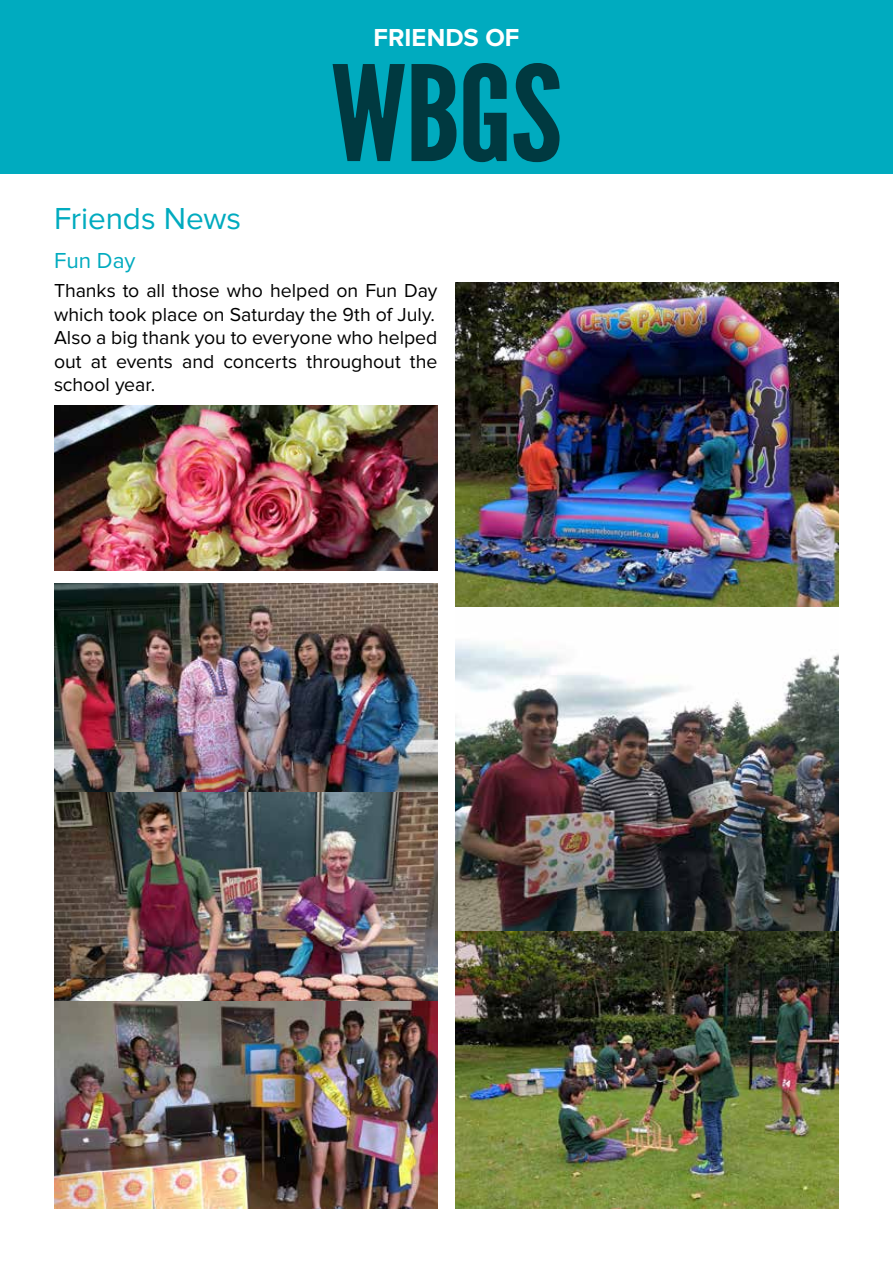
<style>
.page{position:relative;width:893px;height:1263px;background:#fff}
.page>*{position:absolute;margin:0;border:0;box-sizing:border-box;transform-origin:0 0}
.t1{font:132px "League Gothic";color:#003940;scale:1.14 1}
.t2{font:31.5px "Proxima Nova";letter-spacing:-.005em;color:#00abbf}
.t3{font:700 25.5px "Proxima Nova";letter-spacing:.005em;color:#fff}
.t4{font:22.5px "Proxima Nova";color:#00abbf}
.t5{font:19.5px/23.4px "Proxima Nova";color:#000}
</style>
<div class="page">
<div style="left:0;top:0;width:893px;height:174px;background:#00abbf"></div>
<img style="left:54px;top:584px;width:383px;height:625px">
<img style="left:54px;top:405px;width:383px;height:165px">
<img style="left:455px;top:282px;width:384px;height:927px">
<h3 class="t3" style="left:373px;top:23px;width:148px">FRIENDS OF</h3>
<h1 class="t1" style="left:331px;top:35px;width:205px">WBGS</h1>
<h2 class="t2" style="left:54px;top:200px;width:189px">Friends News</h2>
<p class="t4" style="left:54px;top:248px;width:83px">Fun Day</p>
<p class="t5" style="left:54px;top:280px;width:385px">Thanks to all those who helped on Fun Day which took place on Saturday the 9th of July.<br>Also a big thank you to everyone who helped out at events and concerts throughout the school year.</p>
</div>
